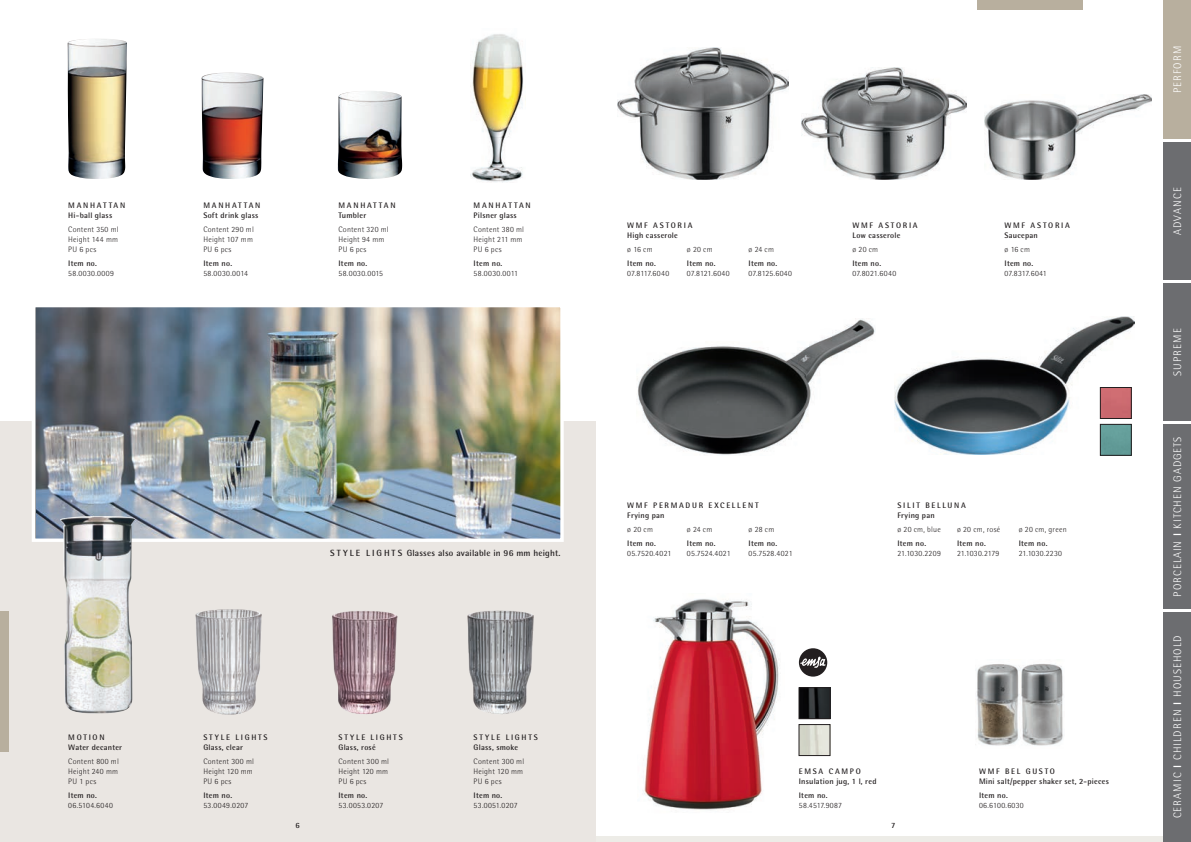
<style>
.page{position:relative;width:1191px;height:842px;background:#fff}
.page>*{position:absolute;margin:0;border:0;box-sizing:border-box;transform-origin:0 0}
.t1{font:300 11px "WMF Rotis";letter-spacing:.1em;color:#fff}
.t2{font:500 9px "WMF Rotis";letter-spacing:.02em;color:#231f20}
.t3{font:300 8px/10px "WMF Rotis";letter-spacing:.03em;color:#231f20}
.t4{font:500 8px/10px "WMF Rotis";letter-spacing:.03em;color:#231f20}
.t5{font:500 8px/10px "WMF Rotis";letter-spacing:.21em;color:#231f20}
.t6{font:500 8px/10px "WMF Rotis";letter-spacing:.215em;color:#231f20}
.t7{font:500 8px/10px "WMF Rotis";letter-spacing:.105em;color:#231f20}
.t8{font:500 8px/10px "WMF Rotis";letter-spacing:.205em;color:#231f20}
.t9{font:500 8px/10px "WMF Rotis";letter-spacing:.175em;color:#231f20}
.t10{font:300 8px "WMF Rotis";letter-spacing:.05em;color:#231f20}
.t11{font:300 8px "WMF Rotis";color:#231f20}
.s1{font-weight:500}
</style>
<div class="page">
<div style="left:0;top:836px;width:1191px;height:6px;background:#edece7"></div>
<div style="left:0;top:421px;width:595px;height:421px;background:#eae6e2"></div>
<div style="left:977px;top:0;width:106px;height:9px;background:#b8af9e"></div>
<div style="left:0;top:612px;width:9px;height:140px;background:#b8af9e"></div>
<img style="left:37px;top:308px;width:523px;height:230px">
<div style="left:32px;top:304px;width:532px;height:238px;border:3px solid #fff"></div>
<img style="left:471px;top:34px;width:52px;height:149px">
<img style="left:201px;top:72px;width:63px;height:107px">
<img style="left:338px;top:91px;width:64px;height:88px">
<img style="left:68px;top:39px;width:59px;height:140px">
<img style="left:618px;top:48px;width:170px;height:131px">
<img style="left:985px;top:94px;width:166px;height:85px">
<img style="left:801px;top:67px;width:165px;height:113px">
<img style="left:637px;top:319px;width:238px;height:136px">
<img style="left:975px;top:664px;width:89px;height:82px">
<img style="left:894px;top:317px;width:241px;height:138px">
<img style="left:60px;top:516px;width:75px;height:198px">
<img style="left:643px;top:599px;width:137px;height:211px">
<img style="left:195px;top:609px;width:67px;height:106px">
<img style="left:321px;top:500px;width:85px;height:214px">
<img style="left:458px;top:503px;width:85px;height:211px">
<img style="left:1102px;top:426px;width:27px;height:27px">
<div style="left:1100px;top:424px;width:31px;height:31px;border:1px solid #231f20"></div>
<img style="left:1102px;top:389px;width:27px;height:28px">
<div style="left:1100px;top:387px;width:31px;height:32px;border:1px solid #231f20"></div>
<img style="left:801px;top:726px;width:27px;height:28px">
<div style="left:799px;top:724px;width:31px;height:32px;border:1px solid #231f20"></div>
<img style="left:801px;top:690px;width:27px;height:27px">
<div style="left:799px;top:688px;width:31px;height:31px;border:1px solid #231f20"></div>
<div style="left:1162px;top:424px;width:29px;height:184px;background:#6c6d70"></div>
<div style="left:1162px;top:283px;width:29px;height:138px;background:#6c6d70"></div>
<div style="left:1162px;top:143px;width:29px;height:137px;background:#6c6d70"></div>
<div style="left:1162px;top:0;width:29px;height:139px;background:#b8af9e"></div>
<div style="left:1162px;top:612px;width:29px;height:230px;background:#6c6d70"></div>
<div style="left:799px;top:648px;width:28px;height:29px;background:#231f20;border-radius:50%"></div>
<svg style="left:799px;top:657px;width:27px;height:12px"></svg>
<p class="t7" style="left:68px;top:200px;width:59px">MANHATTAN<br>Hi-ball glass</p>
<p class="t3" style="left:68px;top:224px;width:52px;text-align:justify">Content 350 ml Height 144 mm PU 6 pcs</p>
<p class="t4" style="left:68px;top:258px;width:30px">Item no.</p>
<p class="t10" style="left:68px;top:269px;width:47px">58.0030.0009</p>
<p class="t4" style="left:68px;top:732px;width:55px">MOTION<br>Water decanter</p>
<p class="t3" style="left:68px;top:756px;width:52px;text-align:justify">Content 800 ml Height 240 mm PU 1 pcs</p>
<p class="t4" style="left:68px;top:790px;width:30px">Item no.</p>
<p class="t3" style="left:68px;top:800px;width:46px">06.5104.6040</p>
<p class="t4" style="left:203px;top:200px;width:59px">MANHATTAN<br>Soft drink glass</p>
<p class="t3" style="left:203px;top:224px;width:52px;text-align:justify">Content 290 ml Height 107 mm PU 6 pcs</p>
<p class="t4" style="left:203px;top:258px;width:30px">Item no.</p>
<p class="t3" style="left:203px;top:268px;width:46px">58.0030.0014</p>
<p class="t9" style="left:338px;top:200px;width:59px">MANHATTAN<br>Tumbler</p>
<p class="t3" style="left:338px;top:224px;width:52px">Content 320 ml<br>Height 94 mm<br>PU 6 pcs</p>
<p class="t4" style="left:338px;top:258px;width:30px">Item no.</p>
<p class="t3" style="left:338px;top:268px;width:46px">58.0030.0015</p>
<p class="t4" style="left:473px;top:200px;width:59px">MANHATTAN<br>Pilsner glass</p>
<p class="t3" style="left:473px;top:224px;width:52px">Content 380 ml<br>Height 211 mm<br>PU 6 pcs</p>
<p class="t4" style="left:473px;top:258px;width:30px">Item no.</p>
<p class="t3" style="left:473px;top:268px;width:46px">58.0030.0011</p>
<p class="t4" style="left:627px;top:220px;width:67px">WMF ASTORIA<br>High casserole</p>
<p class="t3" style="left:627px;top:244px;width:27px">ø 16 cm</p>
<p class="t4" style="left:627px;top:258px;width:30px">Item no.</p>
<p class="t3" style="left:627px;top:268px;width:44px">07.8117.6040</p>
<p class="t3" style="left:687px;top:244px;width:27px">ø 20 cm</p>
<p class="t4" style="left:687px;top:258px;width:30px">Item no.</p>
<p class="t3" style="left:687px;top:268px;width:44px">07.8121.6040</p>
<p class="t3" style="left:748px;top:244px;width:27px">ø 24 cm</p>
<p class="t4" style="left:748px;top:258px;width:30px">Item no.</p>
<p class="t3" style="left:748px;top:268px;width:45px">07.8125.6040</p>
<p class="t4" style="left:852px;top:220px;width:67px">WMF ASTORIA<br>Low casserole</p>
<p class="t3" style="left:852px;top:244px;width:27px">ø 20 cm</p>
<p class="t4" style="left:852px;top:258px;width:30px">Item no.</p>
<p class="t3" style="left:852px;top:268px;width:45px">07.8021.6040</p>
<p class="t8" style="left:1004px;top:220px;width:67px">WMF ASTORIA<br>Saucepan</p>
<p class="t3" style="left:1004px;top:244px;width:27px">ø 16 cm</p>
<p class="t4" style="left:1004px;top:258px;width:30px">Item no.</p>
<p class="t3" style="left:1004px;top:268px;width:44px">07.8317.6041</p>
<p class="t2" style="left:330px;top:547px;width:232px">S T Y L E L I G H T S Glasses also available in 96 mm height.</p>
<p class="t5" style="left:627px;top:500px;width:133px">WMF PERMADUR EXCELLENT<br>Frying pan</p>
<p class="t3" style="left:627px;top:524px;width:27px">ø 20 cm</p>
<p class="t4" style="left:627px;top:538px;width:30px">Item no.</p>
<p class="t3" style="left:627px;top:548px;width:46px">05.7520.4021</p>
<p class="t3" style="left:687px;top:524px;width:27px">ø 24 cm</p>
<p class="t4" style="left:687px;top:538px;width:30px">Item no.</p>
<p class="t3" style="left:687px;top:548px;width:45px">05.7524.4021</p>
<p class="t3" style="left:748px;top:524px;width:27px">ø 28 cm</p>
<p class="t4" style="left:748px;top:538px;width:30px">Item no.</p>
<p class="t3" style="left:748px;top:548px;width:45px">05.7528.4021</p>
<p class="t5" style="left:897px;top:500px;width:70px">SILIT BELLUNA<br>Frying pan</p>
<p class="t3" style="left:897px;top:524px;width:45px">ø 20 cm, blue</p>
<p class="t4" style="left:897px;top:538px;width:30px">Item no.</p>
<p class="t3" style="left:897px;top:548px;width:45px">21.1030.2209</p>
<p class="t3" style="left:957px;top:524px;width:45px">ø 20 cm, rosé</p>
<p class="t4" style="left:957px;top:538px;width:30px">Item no.</p>
<p class="t11" style="left:957px;top:549px;width:44px">21.1030.2179</p>
<p class="t3" style="left:1018px;top:524px;width:49px">ø 20 cm, green</p>
<p class="t4" style="left:1018px;top:538px;width:30px">Item no.</p>
<p class="t3" style="left:1018px;top:548px;width:45px">21.1030.2230</p>
<p class="t5" style="left:203px;top:732px;width:66px">STYLE LIGHTS<br>Glass, clear</p>
<p class="t3" style="left:203px;top:756px;width:52px">Content 300 ml<br>Height 120 mm<br>PU 6 pcs</p>
<p class="t4" style="left:203px;top:790px;width:30px">Item no.</p>
<p class="t3" style="left:203px;top:800px;width:46px">53.0049.0207</p>
<p class="t6" style="left:338px;top:732px;width:66px">STYLE LIGHTS<br>Glass, rosé</p>
<p class="t3" style="left:338px;top:756px;width:52px">Content 300 ml<br>Height 120 mm<br>PU 6 pcs</p>
<p class="t4" style="left:338px;top:790px;width:30px">Item no.</p>
<p class="t3" style="left:338px;top:800px;width:46px">53.0053.0207</p>
<p class="t5" style="left:473px;top:732px;width:66px">STYLE LIGHTS<br>Glass, smoke</p>
<p class="t3" style="left:473px;top:756px;width:52px">Content 300 ml<br>Height 120 mm<br>PU 6 pcs</p>
<p class="t4" style="left:473px;top:790px;width:30px">Item no.</p>
<p class="t3" style="left:473px;top:800px;width:45px">53.0051.0207</p>
<p class="t4" style="left:799px;top:766px;width:79px">EMSA CAMPO<br>Insulation jug, 1 l, red</p>
<p class="t4" style="left:799px;top:790px;width:30px">Item no.</p>
<p class="t3" style="left:799px;top:800px;width:45px">58.4517.9087</p>
<p class="t4" style="left:295px;top:820px;width:6px">6</p>
<p class="t4" style="left:891px;top:820px;width:6px">7</p>
<p class="t4" style="left:979px;top:766px;width:131px">WMF BEL GUSTO<br>Mini salt/pepper shaker set, 2-pieces</p>
<p class="t4" style="left:979px;top:790px;width:30px">Item no.</p>
<p class="t3" style="left:979px;top:800px;width:46px">06.6100.6030</p>
<h1 class="t1" style="left:1171px;top:93px;width:49px;rotate:-90deg">PERFORM</h1>
<h1 class="t1" style="left:1171px;top:235px;width:49px;rotate:-90deg">ADVANCE</h1>
<h1 class="t1" style="left:1171px;top:376px;width:49px;rotate:-90deg">SUPREME</h1>
<h1 class="t1" style="left:1171px;top:596px;width:162px;rotate:-90deg">PORCELAIN <span class="s1">I</span> KITCHEN GADGETS</h1>
<h1 class="t1" style="left:1171px;top:818px;width:184px;rotate:-90deg">CERAMIC <span class="s1">I</span> CHILDREN <span class="s1">I</span> HOUSEHOLD</h1>
</div>
